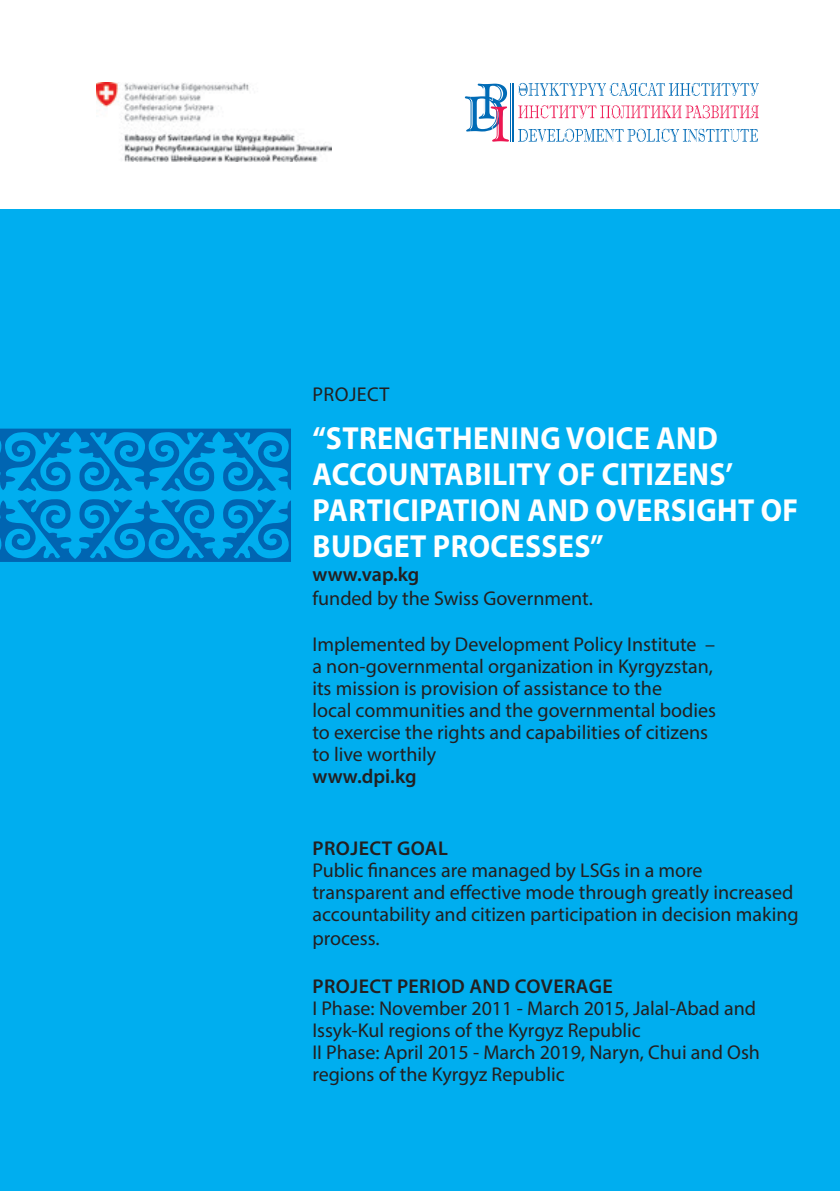
<style>
.page{position:relative;width:840px;height:1191px;background:#fff}
.page>*{position:absolute;margin:0;border:0;box-sizing:border-box;transform-origin:0 0}
.t1{font:700 32px/36px "Myriad Pro";letter-spacing:.015em;color:#fff;scale:.93 1}
.t2{font:20px/22px "Myriad Pro";color:#231f20}
.t3{font:600 20px "Myriad Pro";letter-spacing:.02em;color:#231f20}
.t4{font:20px "Myriad Pro";letter-spacing:.02em;color:#231f20}
</style>
<div class="page">
<div style="left:0;top:0;width:839px;height:1191px;background:#00aeef"></div>
<div style="left:0;top:0;width:839px;height:208px;background:#fff"></div>
<svg style="left:0;top:428px;width:291px;height:63px"></svg>
<svg style="left:0;top:499px;width:291px;height:63px"></svg>
<svg style="left:518px;top:129px;width:239px;height:13px"></svg>
<svg style="left:464px;top:84px;width:44px;height:58px"></svg>
<svg style="left:518px;top:105px;width:240px;height:13px"></svg>
<hr style="left:510px;top:83px;width:1px;height:58px;background:#006bb6">
<hr style="left:512px;top:83px;width:2px;height:59px;background:#006bb6">
<svg style="left:518px;top:83px;width:240px;height:13px"></svg>
<img style="left:96px;top:83px;width:235px;height:78px">
<p class="t4" style="left:312px;top:382px;width:78px">PROJECT</p>
<p class="t1" style="left:312px;top:419px;width:437px">“STRENGTHENING VOICE AND</p>
<p class="t1" style="left:312px;top:455px;width:523px">ACCOUNTABILITY OF CITIZENS’<br>PARTICIPATION AND OVERSIGHT OF<br>BUDGET PROCESSES”</p>
<p class="t3" style="left:312px;top:562px;width:108px">www.vap.kg</p>
<p class="t2" style="left:312px;top:587px;width:282px">funded by the Swiss Government.</p>
<p class="t2" style="left:312px;top:633px;width:404px">Implemented by Development Policy Institute –</p>
<p class="t2" style="left:312px;top:655px;width:402px">a non-governmental organization in Kyrgyzstan,</p>
<p class="t2" style="left:312px;top:677px;width:351px">its mission is provision of assistance to the</p>
<p class="t2" style="left:312px;top:699px;width:405px">local communities and the governmental bodies</p>
<p class="t2" style="left:312px;top:721px;width:397px">to exercise the rights and capabilities of citizens</p>
<p class="t2" style="left:312px;top:743px;width:125px">to live worthily</p>
<p class="t3" style="left:312px;top:764px;width:106px">www.dpi.kg</p>
<p class="t3" style="left:312px;top:836px;width:137px">PROJECT GOAL</p>
<p class="t2" style="left:312px;top:859px;width:487px">Public finances are managed by LSGs in a more transparent and effective mode through greatly increased accountability and citizen participation in decision making</p>
<p class="t2" style="left:312px;top:927px;width:69px">process.</p>
<p class="t3" style="left:312px;top:974px;width:301px">PROJECT PERIOD AND COVERAGE</p>
<p class="t2" style="left:312px;top:997px;width:445px">I Phase: November 2011 - March 2015, Jalal-Abad and<br>Issyk-Kul regions of the Kyrgyz Republic</p>
<p class="t2" style="left:312px;top:1041px;width:449px">II Phase: April 2015 - March 2019, Naryn, Chui and Osh regions of the Kyrgyz Republic</p>
</div>
